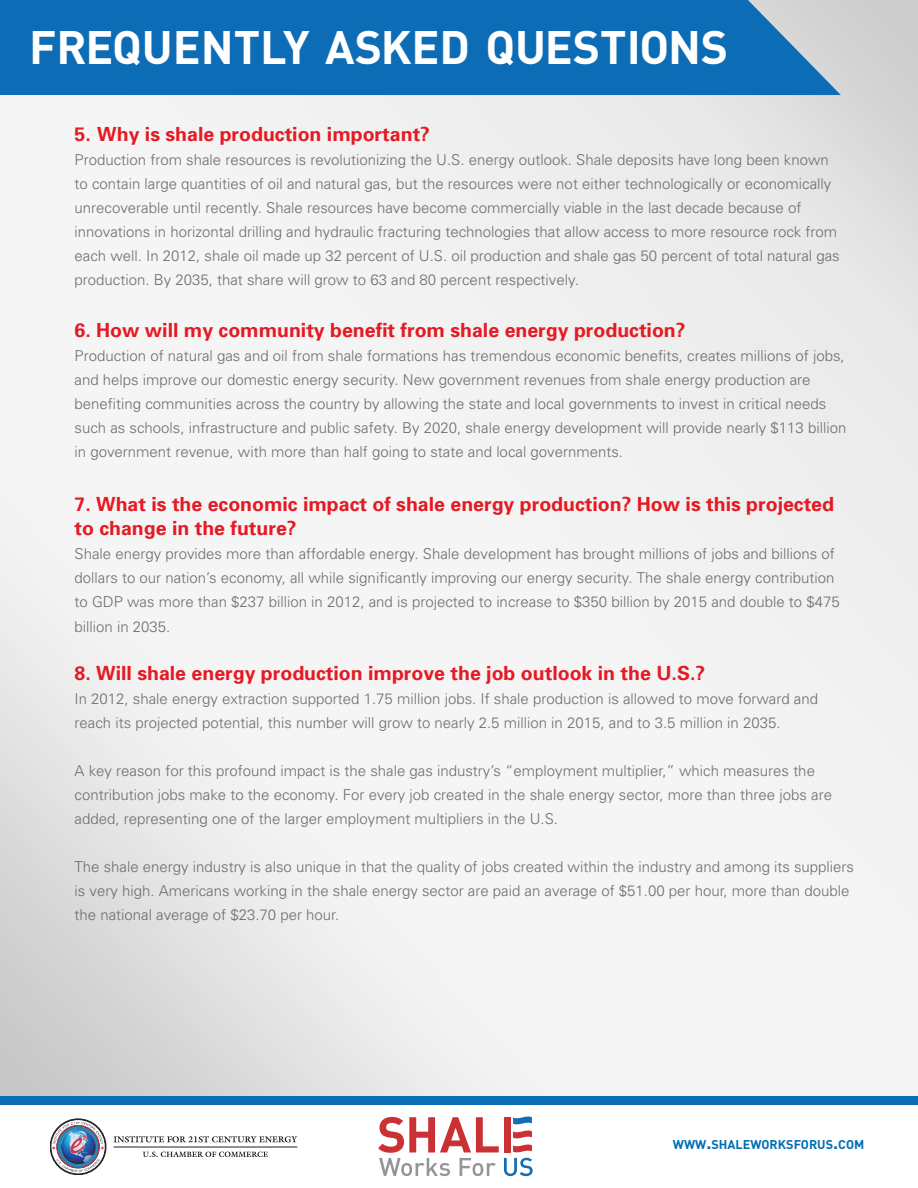
<style>
.page{position:relative;width:918px;height:1188px;background:#fff}
.page>*{position:absolute;margin:0;border:0;box-sizing:border-box;transform-origin:0 0}
.t1{font:700 46.35px "DIN";color:#fff}
.t2{font:700 19.5px/24px "Univers";color:#e51a23}
.t3{font:300 15px/24px "Univers";color:#6c6d70}
.t4{font:700 12.6px "DIN";color:#006eb5}
.s1{font-size:18px}
</style>
<div class="page">
<svg style="left:378px;top:1116px;width:155px;height:60px"></svg>
<svg style="left:114px;top:1136px;width:183px;height:6px"></svg>
<svg style="left:143px;top:1151px;width:125px;height:6px"></svg>
<hr style="left:114px;top:1147px;width:183px;height:1px;background:#231f20">
<div style="left:50px;top:1119px;width:56px;height:56px;border:1px solid #231f20;border-radius:50%"></div>
<div style="left:51px;top:1120px;width:54px;height:54px;border:1px solid #231f20;border-radius:50%"></div>
<img style="left:52px;top:1122px;width:52px;height:50px">
<div style="left:0;top:0;width:841px;height:95px;background:#0d6cb6"></div>
<div style="left:0;top:1096px;width:918px;height:8px;background:#0d6cb6"></div>
<p class="t1" style="left:29px;top:17px;width:701px">FREQUENTLY ASKED QUESTIONS</p>
<p class="t2" style="left:75px;top:121px;width:357px">5. Why is shale production important?</p>
<p class="t3" style="left:75px;top:147px;width:767px">Production from shale resources is revolutionizing the U.S. energy outlook. Shale deposits have long been known to contain large quantities of oil and natural gas, but the resources were not either technologically or economically unrecoverable until recently. Shale resources have become commercially viable in the last decade because of innovations in horizontal drilling and hydraulic fracturing technologies that allow access to more resource rock from each well. In 2012, shale oil made up 32 percent of U.S. oil production and shale gas 50 percent of total natural gas production. By 2035, that share will grow to 63 and 80 percent respectively.</p>
<p class="t2" style="left:75px;top:317px;width:613px">6. How will my community benefit from shale energy production?</p>
<p class="t3" style="left:75px;top:343px;width:773px">Production of natural gas and oil from shale formations has tremendous economic benefits, creates millions of jobs, and helps improve our domestic energy security. New government revenues from shale energy production are benefiting communities across the country by allowing the state and local governments to invest in critical needs such as schools, infrastructure and public safety. By 2020, shale energy development will provide nearly $113 billion in government revenue, with more than half going to state and local governments.</p>
<p class="t2" style="left:75px;top:491px;width:761px">7. What is the economic impact of shale energy production? How is this projected to change in the future?</p>
<p class="t3" style="left:75px;top:541px;width:767px">Shale energy provides more than affordable energy. Shale development has brought millions of jobs and billions of dollars to our nation’s economy, all while significantly improving our energy security. The shale energy contribution to GDP was more than $237 billion in 2012, and is projected to increase to $350 billion by 2015 and double to $475 billion in 2035.</p>
<p class="t2" style="left:75px;top:661px;width:632px">8. Will shale energy production improve the job outlook in the U.S.?</p>
<p class="t3" style="left:75px;top:687px;width:745px">In 2012, shale energy extraction supported 1.75 million jobs. If shale production is allowed to move forward and reach its projected potential, this number will grow to nearly 2.5 million in 2015, and to 3.5 million in 2035.</p>
<p class="t3" style="left:75px;top:759px;width:759px">A key reason for this profound impact is the shale gas industry’s “employment multiplier,” which measures the contribution jobs make to the economy. For every job created in the shale energy sector, more than three jobs are added, representing one of the larger employment multipliers in the U.S.</p>
<p class="t3" style="left:75px;top:855px;width:781px">The shale energy industry is also unique in that the quality of jobs created within the industry and among its suppliers is very high. Americans working in the shale energy sector are paid an average of $51.00 per hour, more than double the national average of $23.70 per hour.</p>
<p class="t4" style="left:673px;top:1136px;width:193px">WWW<span class="s1">.</span>SHALEWORKSFORUS<span class="s1">.</span>COM</p>
</div>
